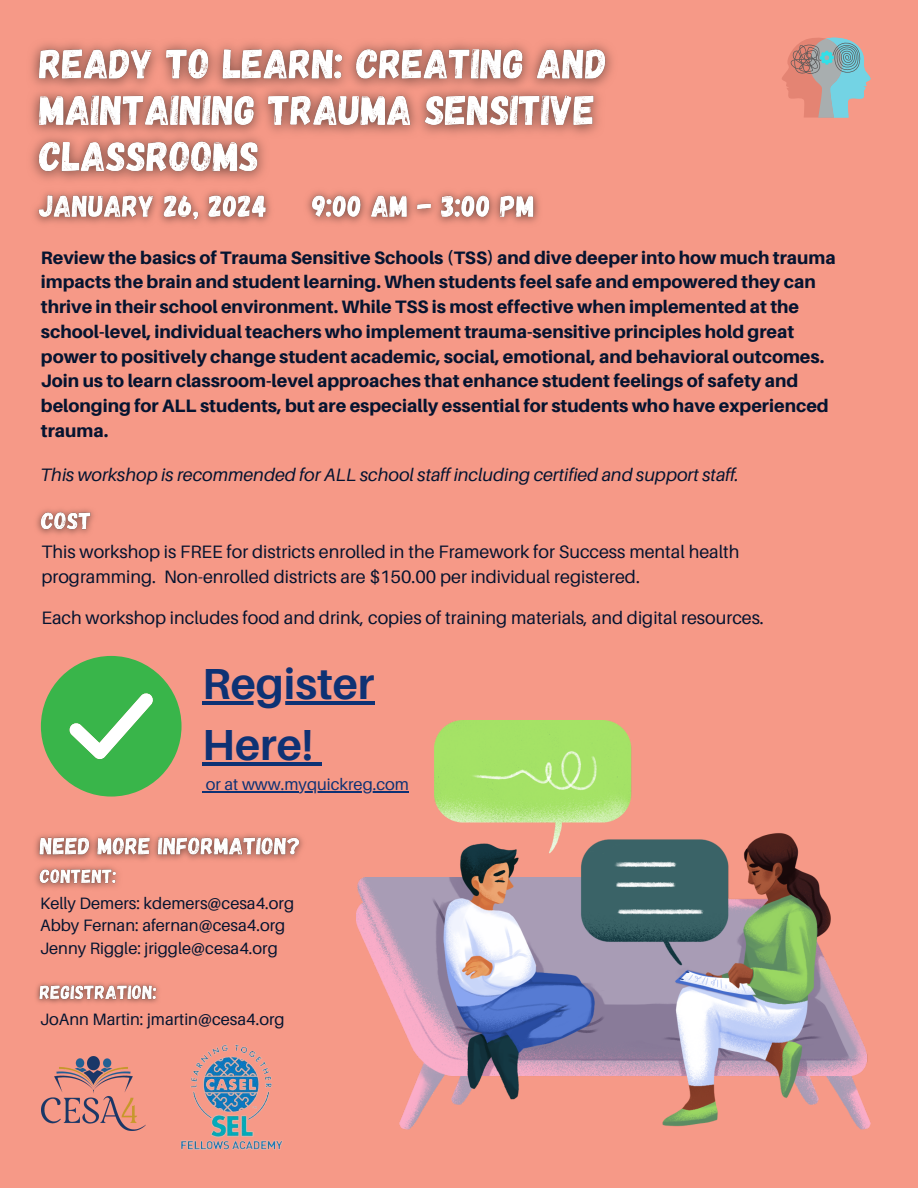
<style>
.page{position:relative;width:918px;height:1188px;background:#f69987}
.page>*{position:absolute;margin:0;border:0;box-sizing:border-box;transform-origin:0 0}
.t1{font:700 43.5px/60.8px "Aileron";color:#0e3274}
.t2{font:800 18px/24.8px "Aileron";color:#051430}
.t3{font:18px/25px "Aileron";color:#051430}
.t4{font:italic 18px "Aileron";color:#051430}
.t5{font:16.5px "Aileron";color:#051430}
.t6{font:16.5px "Aileron";color:#0e3274}
</style>
<div class="page">
<img style="left:41px;top:1057px;width:105px;height:73px">
<svg style="left:782px;top:38px;width:89px;height:80px"></svg>
<svg style="left:41px;top:656px;width:141px;height:141px"></svg>
<img style="left:357px;top:720px;width:514px;height:410px">
<img style="left:31px;top:43px;width:582px;height:137px">
<img style="left:36px;top:509px;width:58px;height:26px">
<img style="left:35px;top:834px;width:268px;height:55px">
<img style="left:36px;top:982px;width:123px;height:21px">
<img style="left:34px;top:191px;width:505px;height:33px">
<hr style="left:202px;top:701px;width:172px;height:3px;background:#0e3274">
<hr style="left:202px;top:762px;width:111px;height:3px;background:#0e3274">
<svg style="left:313px;top:762px;width:9px;height:3px"></svg>
<hr style="left:206px;top:791px;width:203px;height:1px;background:#0e3274">
<img style="left:181px;top:1044px;width:102px;height:106px">
<p class="t2" style="left:41px;top:245px;width:796px">Review the basics of Trauma Sensitive Schools (TSS) and dive deeper into how much trauma impacts the brain and student learning. When students feel safe and empowered they can thrive in their school environment. While TSS is most effective when implemented at the school-level, individual teachers who implement trauma-sensitive principles hold great power to positively change student academic, social, emotional, and behavioral outcomes.<br>Join us to learn classroom-level approaches that enhance student feelings of safety and belonging for ALL students, but are especially essential for students who have experienced trauma.</p>
<p class="t4" style="left:40px;top:463px;width:700px">This workshop is recommended for ALL school staff including certified and support staff.</p>
<p class="t3" style="left:41px;top:539px;width:700px">This workshop is FREE for districts enrolled in the Framework for Success mental health programming. Non-enrolled districts are $150.00 per individual registered.</p>
<p class="t3" style="left:41px;top:605px;width:724px">Each workshop includes food and drink, copies of training materials, and digital resources.</p>
<p class="t1" style="left:202px;top:652px;width:174px">Register<br>Here!</p>
<p class="t6" style="left:206px;top:774px;width:205px">or at www.myquickreg.com</p>
<p class="t5" style="left:40px;top:893px;width:255px">Kelly Demers: kdemers@cesa4.org</p>
<p class="t5" style="left:40px;top:915px;width:246px">Abby Fernan: afernan@cesa4.org</p>
<p class="t5" style="left:40px;top:938px;width:239px">Jenny Riggle: jriggle@cesa4.org</p>
<p class="t5" style="left:40px;top:1009px;width:246px">JoAnn Martin: jmartin@cesa4.org</p>
</div>
